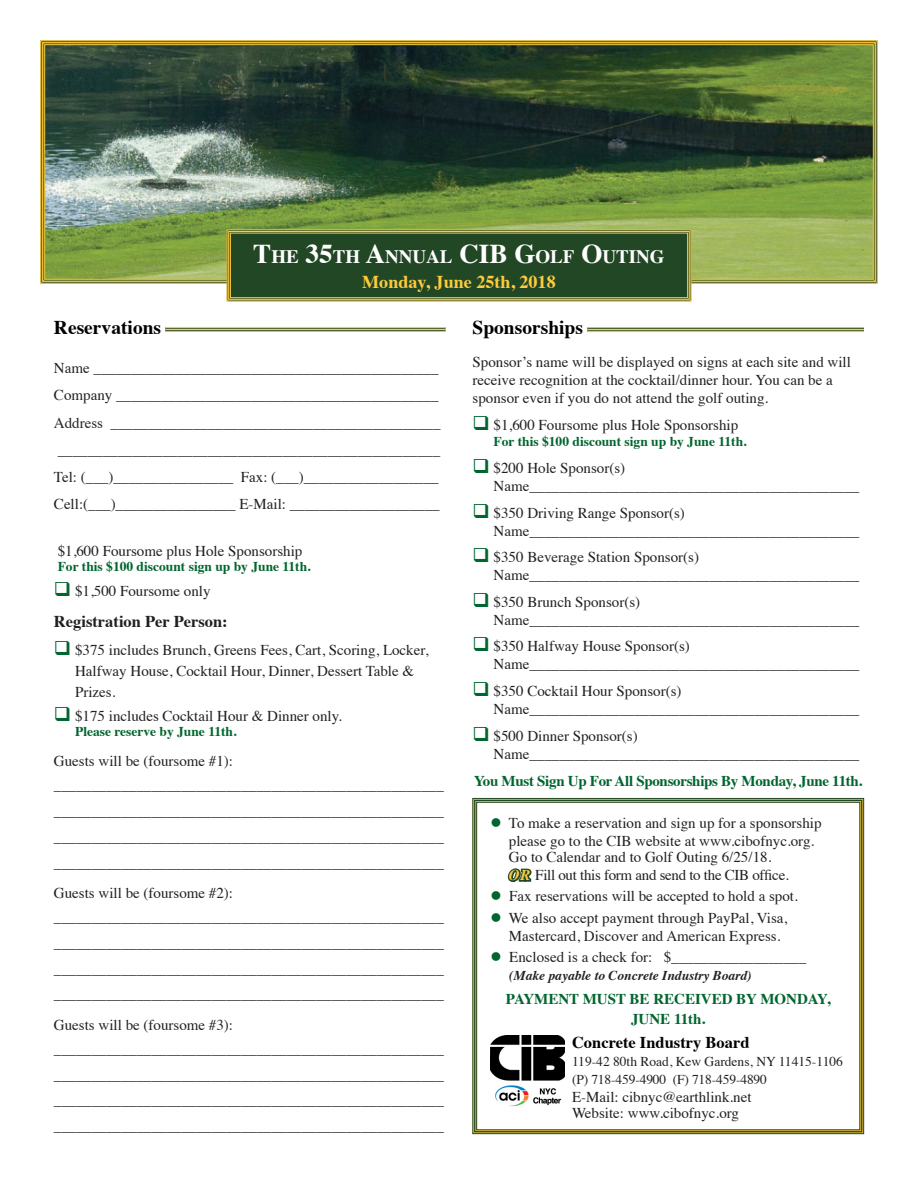
<style>
.page{position:relative;width:918px;height:1188px;background:#fff}
.page>*{position:absolute;margin:0;border:0;box-sizing:border-box;transform-origin:0 0}
.t1{font:700 19.5px "Times";color:#000}
.t2{font:700 19.05px "Times";color:#fff}
.t3{font:700 18.15px "Times";color:#fecb3d}
.t4{font:700 16.5px "Times";color:#231f20}
.t5{font:700 16.5px "Times";color:#000}
.Paragraph_Style_1{font:15px/18px "Times";color:#231f20}
.Paragraph_Style_1-2{font:15px/18px "Times";letter-spacing:-.02em;color:#231f20}
.Paragraph_Style_1-3{font:700 15px "Times";letter-spacing:-.02em;color:#00652e}
.Paragraph_Style_1-4{font:700 15px/19.5px "Times";color:#00652e;text-align:center}
.Paragraph_Style_1-5{font:700 13.5px "Times";color:#00652e}
.t6{font:13.5px/18px "Times";color:#231f20}
.t7{font:italic 700 13.5px "Times";color:#231f20}
.s1{font-size:27.15px}
.s2{color:#00652e}
.s3{font-weight:700;font-style:italic;color:#fecb3d}
</style>
<div class="page">
<img style="left:40px;top:40px;width:838px;height:244px">
<svg style="left:472px;top:798px;width:392px;height:336px"></svg>
<div style="left:474px;top:800px;width:388px;height:332px;border:1px solid #224725"></div>
<div style="left:476px;top:802px;width:384px;height:328px;border:1px solid #224725"></div>
<div style="left:165px;top:327px;width:281px;height:5px;background:#54642a"></div>
<hr style="left:165px;top:327px;width:281px;height:1px;background:#fecb3d">
<hr style="left:165px;top:329px;width:281px;height:1px;background:#fecb3d">
<hr style="left:165px;top:331px;width:281px;height:1px;background:#fecb3d">
<div style="left:587px;top:327px;width:277px;height:5px;background:#5a682b"></div>
<hr style="left:587px;top:327px;width:277px;height:1px;background:#fecb3d">
<hr style="left:587px;top:329px;width:277px;height:1px;background:#fecb3d">
<hr style="left:587px;top:331px;width:277px;height:1px;background:#fecb3d">
<img style="left:490px;top:1036px;width:75px;height:70px">
<div style="left:227px;top:229px;width:464px;height:73px;background:#224725"></div>
<div style="left:228px;top:231px;width:462px;height:69px;border:1px solid #ffcb40"></div>
<div style="left:230px;top:233px;width:458px;height:65px;border:1px solid #ffcb40"></div>
<p class="t2" style="left:253px;top:239px;width:412px"><span class="s1">T</span>HE <span class="s1">35</span>TH <span class="s1">A</span>NNUAL <span class="s1">CIB G</span>OLF <span class="s1">O</span>UTING</p>
<p class="t3" style="left:362px;top:264px;width:195px">Monday, June 25th, 2018</p>
<p class="t1" style="left:54px;top:308px;width:109px">Reservations</p>
<p class="Paragraph_Style_1" style="left:54px;top:358px;width:386px">Name ______________________________________________</p>
<p class="Paragraph_Style_1" style="left:54px;top:385px;width:386px">Company ___________________________________________</p>
<p class="Paragraph_Style_1" style="left:54px;top:412px;width:388px">Address ____________________________________________</p>
<p class="Paragraph_Style_1" style="left:58px;top:439px;width:384px">___________________________________________________</p>
<p class="Paragraph_Style_1" style="left:54px;top:467px;width:386px">Tel: (___)________________ Fax: (___)__________________</p>
<p class="Paragraph_Style_1" style="left:54px;top:494px;width:387px">Cell:(___)________________ E-Mail: ____________________</p>
<p class="Paragraph_Style_1" style="left:58px;top:541px;width:246px">$1,600 Foursome plus Hole Sponsorship</p>
<p class="Paragraph_Style_1-5" style="left:58px;top:554px;width:254px">For this $100 discount sign up by June 11th.</p>
<p class="Paragraph_Style_1" style="left:54px;top:580px;width:158px"><span class="s2">❑</span> $1,500 Foursome only</p>
<p class="t4" style="left:54px;top:606px;width:175px">Registration Per Person:</p>
<p class="Paragraph_Style_1" style="left:75px;top:638px;width:355px;line-height:21px;text-indent:-21px"><span class="s2">❑</span> $375 includes Brunch, Greens Fees, Cart, Scoring, Locker,<br>Halfway House, Cocktail Hour, Dinner, Dessert Table &amp;<br>Prizes.</p>
<p class="Paragraph_Style_1" style="left:54px;top:706px;width:290px"><span class="s2">❑</span> $175 includes Cocktail Hour &amp; Dinner only.</p>
<p class="Paragraph_Style_1-5" style="left:75px;top:718px;width:163px">Please reserve by June 11th.</p>
<p class="Paragraph_Style_1" style="left:54px;top:751px;width:181px">Guests will be (foursome #1):</p>
<p class="Paragraph_Style_1" style="left:54px;top:775px;width:391px">____________________________________________________</p>
<p class="Paragraph_Style_1" style="left:54px;top:801px;width:391px">____________________________________________________</p>
<p class="Paragraph_Style_1" style="left:54px;top:827px;width:391px">____________________________________________________</p>
<p class="Paragraph_Style_1" style="left:54px;top:852px;width:391px">____________________________________________________</p>
<p class="Paragraph_Style_1" style="left:54px;top:883px;width:181px">Guests will be (foursome #2):</p>
<p class="Paragraph_Style_1" style="left:54px;top:907px;width:391px">____________________________________________________</p>
<p class="Paragraph_Style_1" style="left:54px;top:933px;width:391px">____________________________________________________</p>
<p class="Paragraph_Style_1" style="left:54px;top:958px;width:391px">____________________________________________________</p>
<p class="Paragraph_Style_1" style="left:54px;top:984px;width:391px">____________________________________________________</p>
<p class="Paragraph_Style_1" style="left:54px;top:1014px;width:181px">Guests will be (foursome #3):</p>
<p class="Paragraph_Style_1" style="left:54px;top:1039px;width:391px">____________________________________________________</p>
<p class="Paragraph_Style_1" style="left:54px;top:1064px;width:391px">____________________________________________________</p>
<p class="Paragraph_Style_1" style="left:54px;top:1090px;width:391px">____________________________________________________</p>
<p class="Paragraph_Style_1" style="left:54px;top:1116px;width:391px">____________________________________________________</p>
<p class="t1" style="left:472px;top:308px;width:112px">Sponsorships</p>
<p class="Paragraph_Style_1" style="left:472px;top:352px;width:380px">Sponsor’s name will be displayed on signs at each site and will receive recognition at the cocktail/dinner hour. You can be a sponsor even if you do not attend the golf outing.</p>
<p class="Paragraph_Style_1" style="left:472px;top:414px;width:267px"><span class="s2">❑</span> $1,600 Foursome plus Hole Sponsorship</p>
<p class="Paragraph_Style_1-5" style="left:494px;top:429px;width:254px">For this $100 discount sign up by June 11th.</p>
<p class="Paragraph_Style_1" style="left:494px;top:458px;width:367px;text-indent:-21px"><span class="s2">❑</span> $200 Hole Sponsor(s)<br>Name____________________________________________</p>
<p class="Paragraph_Style_1" style="left:494px;top:502px;width:367px;text-indent:-21px"><span class="s2">❑</span> $350 Driving Range Sponsor(s)<br>Name____________________________________________</p>
<p class="Paragraph_Style_1" style="left:494px;top:547px;width:367px;text-indent:-21px"><span class="s2">❑</span> $350 Beverage Station Sponsor(s)<br>Name____________________________________________</p>
<p class="Paragraph_Style_1" style="left:494px;top:591px;width:367px;text-indent:-21px"><span class="s2">❑</span> $350 Brunch Sponsor(s)<br>Name____________________________________________</p>
<p class="Paragraph_Style_1" style="left:494px;top:636px;width:367px;text-indent:-21px"><span class="s2">❑</span> $350 Halfway House Sponsor(s)<br>Name____________________________________________</p>
<p class="Paragraph_Style_1" style="left:494px;top:681px;width:367px;text-indent:-21px"><span class="s2">❑</span> $350 Cocktail Hour Sponsor(s)<br>Name____________________________________________</p>
<p class="Paragraph_Style_1" style="left:494px;top:725px;width:367px;text-indent:-21px"><span class="s2">❑</span> $500 Dinner Sponsor(s)<br>Name____________________________________________</p>
<p class="Paragraph_Style_1-3" style="left:474px;top:767px;width:390px">You Must Sign Up For All Sponsorships By Monday, June 11th.</p>
<p class="Paragraph_Style_1" style="left:509px;top:812px;width:314px;text-indent:-18px"><span class="s2">●</span> To make a reservation and sign up for a sponsorship please go to the CIB website at www.cibofnyc.org.</p>
<p class="Paragraph_Style_1-2" style="left:509px;top:847px;width:281px">Go to Calendar and to Golf Outing 6/25/18.<br><span class="s3">OR</span> Fill out this form and send to the CIB office.</p>
<p class="Paragraph_Style_1" style="left:490px;top:886px;width:309px"><span class="s2">●</span> Fax reservations will be accepted to hold a spot.</p>
<p class="Paragraph_Style_1" style="left:509px;top:907px;width:280px;text-indent:-18px"><span class="s2">●</span> We also accept payment through PayPal, Visa,<br>Mastercard, Discover and American Express.</p>
<p class="Paragraph_Style_1" style="left:490px;top:947px;width:317px"><span class="s2">●</span> Enclosed is a check for: $__________________</p>
<p class="t7" style="left:509px;top:963px;width:244px">(Make payable to Concrete Industry Board)</p>
<p class="Paragraph_Style_1-4" style="left:506px;top:988px;width:326px">PAYMENT MUST BE RECEIVED BY MONDAY,<br>JUNE 11th.</p>
<p class="t5" style="left:572px;top:1027px;width:179px">Concrete Industry Board</p>
<p class="t6" style="left:572px;top:1051px;width:272px">119-42 80th Road, Kew Gardens, NY 11415-1106 (P) 718-459-4900 (F) 718-459-4890</p>
<p class="Paragraph_Style_1" style="left:572px;top:1087px;width:181px;line-height:16.5px">E-Mail: cibnyc@earthlink.net<br>Website: www.cibofnyc.org</p>
</div>
